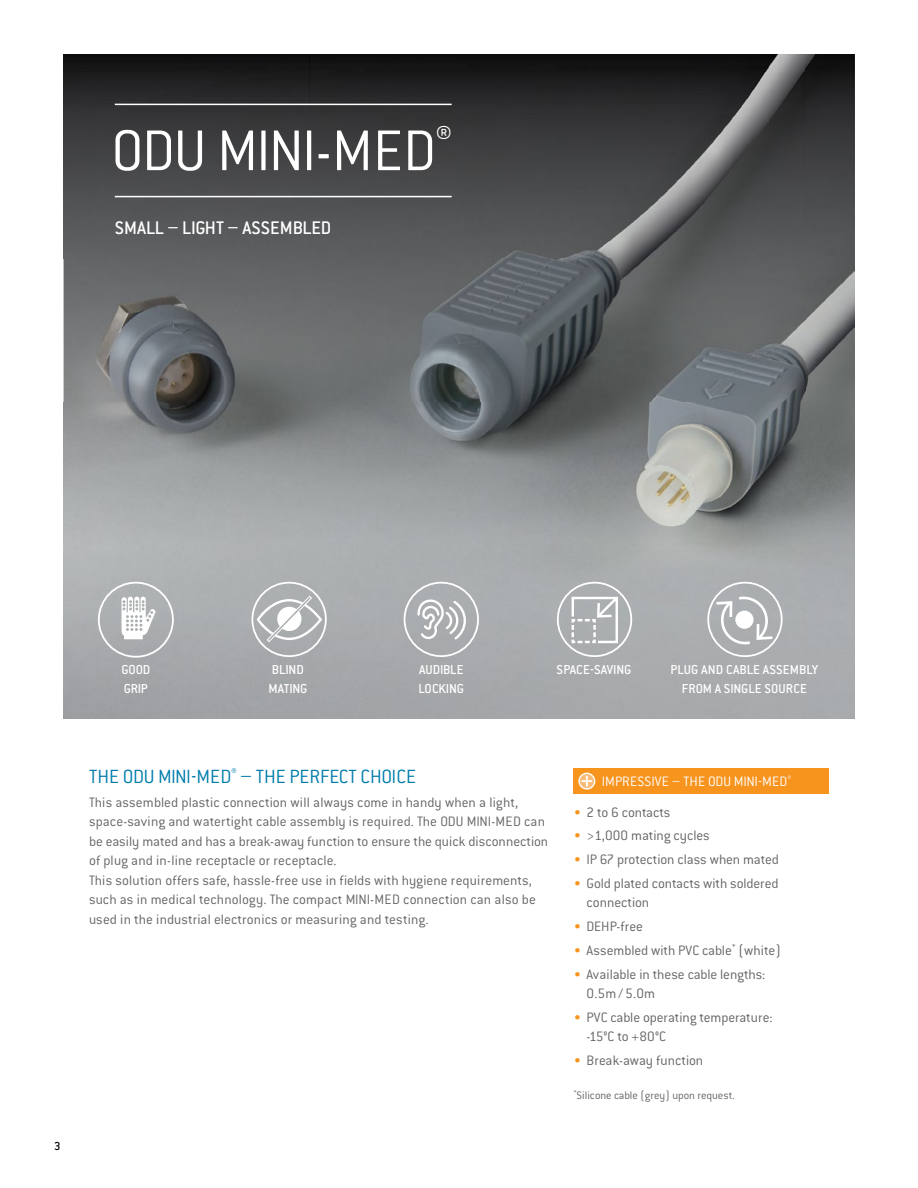
<style>
.page{position:relative;width:918px;height:1188px;background:#fff}
.page>*{position:absolute;margin:0;border:0;box-sizing:border-box;transform-origin:0 0}
.t1{font:300 63px "Conduit ITC Pro";letter-spacing:-.025em;color:#fff}
.t2{font:300 21px "Conduit ITC Pro";letter-spacing:-.005em;color:#007dac}
.t3{font:500 20.1px "Conduit ITC Pro";color:#fff}
.t4{font:300 15px/19.5px "Conduit ITC Pro";color:#636466}
.t5{font:300 15px "Conduit ITC Pro";letter-spacing:.01em;color:#fff}
.t6{font:500 14.25px/18.6px "Conduit ITC Pro";letter-spacing:-.005em;color:#fff}
.t7{font:500 12.75px "Conduit ITC Pro";color:#000}
.t8{font:300 12px "Conduit ITC Pro";letter-spacing:-.005em;color:#636466}
.s1{color:#f7941e}
</style>
<div class="page">
<img style="left:64px;top:55px;width:741px;height:204px">
<img style="left:805px;top:55px;width:49px;height:663px">
<img style="left:64px;top:259px;width:296px;height:143px">
<img style="left:360px;top:259px;width:445px;height:143px">
<img style="left:64px;top:402px;width:741px;height:316px">
<div style="left:574px;top:768px;width:255px;height:26px;background:#f7941e"></div>
<svg style="left:579px;top:773px;width:16px;height:16px"></svg>
<div style="left:578px;top:773px;width:17px;height:17px;border:1px solid #fff;border-radius:50%"></div>
<svg style="left:581px;top:776px;width:11px;height:11px"></svg>
<div style="left:251px;top:582px;width:76px;height:75px;border:2px solid #fff;border-radius:50%"></div>
<svg style="left:257px;top:596px;width:65px;height:46px"></svg>
<div style="left:98px;top:582px;width:76px;height:76px;border:2px solid #fff;border-radius:50%"></div>
<svg style="left:121px;top:597px;width:35px;height:42px"></svg>
<div style="left:404px;top:582px;width:75px;height:75px;border:2px solid #fff;border-radius:50%"></div>
<svg style="left:416px;top:598px;width:51px;height:44px"></svg>
<div style="left:707px;top:582px;width:76px;height:75px;border:2px solid #fff;border-radius:50%"></div>
<svg style="left:716px;top:596px;width:56px;height:49px;background:#babdbf"></svg>
<div style="left:735px;top:611px;width:19px;height:18px;background:#fff;border-radius:50%"></div>
<div style="left:557px;top:582px;width:75px;height:75px;border:2px solid #fff;border-radius:50%"></div>
<svg style="left:570px;top:595px;width:50px;height:49px"></svg>
<hr style="left:115px;top:104px;width:337px;height:1px;background:#fff">
<hr style="left:115px;top:196px;width:337px;height:1px;background:#fff">
<h1 class="t1" style="left:111px;top:116px;width:342px">ODU MINI-MED<sup>®</sup></h1>
<h3 class="t3" style="left:115px;top:216px;width:218px">SMALL – LIGHT – ASSEMBLED</h3>
<p class="t6" style="left:121px;top:661px;width:31px">GOOD<br>GRIP</p>
<p class="t6" style="left:671px;top:661px;width:149px;text-align:center">PLUG AND CABLE ASSEMBLY<br>FROM A SINGLE SOURCE</p>
<p class="t6" style="left:418px;top:661px;width:47px">AUDIBLE<br>LOCKING</p>
<p class="t6" style="left:557px;top:661px;width:76px">SPACE-SAVING</p>
<p class="t6" style="left:269px;top:661px;width:40px">BLIND<br>MATING</p>
<p class="t7" style="left:54px;top:1139px;width:8px">3</p>
<h2 class="t2" style="left:89px;top:765px;width:329px">THE ODU MINI-MED<sup>®</sup> – THE PERFECT CHOICE</h2>
<p class="t4" style="left:89px;top:792px;width:461px">This assembled plastic connection will always come in handy when a light, space-saving and watertight cable assembly is required. The ODU MINI-MED can be easily mated and has a break-away function to ensure the quick disconnection of plug and in-line receptacle or receptacle.<br>This solution offers safe, hassle-free use in fields with hygiene requirements, such as in medical technology. The compact MINI-MED connection can also be used in the industrial electronics or measuring and testing.</p>
<p class="t5" style="left:602px;top:774px;width:191px">IMPRESSIVE – THE ODU MINI-MED<sup>®</sup></p>
<p class="t4" style="left:574px;top:802px;width:98px"><span class="s1">•</span> 2 to 6 contacts</p>
<p class="t4" style="left:574px;top:826px;width:138px"><span class="s1">•</span> &gt;1,000 mating cycles</p>
<p class="t4" style="left:574px;top:850px;width:207px"><span class="s1">•</span> IP 67 protection class when mated</p>
<p class="t4" style="left:587px;top:873px;width:194px;text-indent:-13px"><span class="s1">•</span> Gold plated contacts with soldered connection</p>
<p class="t4" style="left:574px;top:917px;width:71px"><span class="s1">•</span> DEHP-free</p>
<p class="t4" style="left:574px;top:940px;width:209px"><span class="s1">•</span> Assembled with PVC cable<sup>*</sup> (white)</p>
<p class="t4" style="left:587px;top:964px;width:180px;text-indent:-13px"><span class="s1">•</span> Available in these cable lengths:<br>0.5m / 5.0m</p>
<p class="t4" style="left:587px;top:1007px;width:188px;text-indent:-13px"><span class="s1">•</span> PVC cable operating temperature: -15°C to +80°C</p>
<p class="t4" style="left:574px;top:1051px;width:131px"><span class="s1">•</span> Break-away function</p>
<p class="t8" style="left:574px;top:1089px;width:163px"><sup>*</sup>Silicone cable (grey) upon request.</p>
</div>
